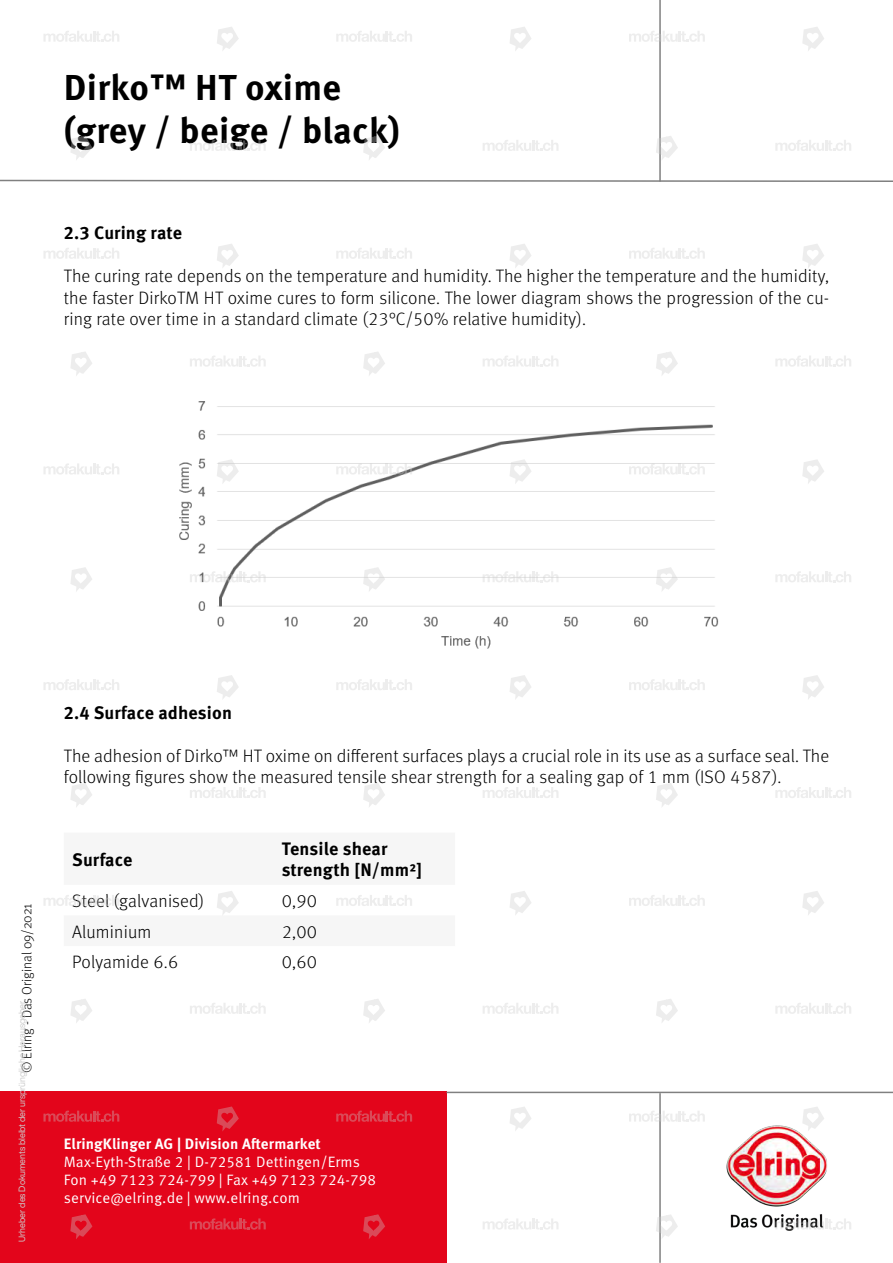
<style>
.page{position:relative;width:893px;height:1263px;background:#fff}
.page>*{position:absolute;margin:0;border:0;box-sizing:border-box;transform-origin:0 0}
.t1{font:700 36px/43.2px "Meta Pro";letter-spacing:.01em;color:#000}
.t2{font:300 18px/21.6px "Meta Pro";letter-spacing:.01em;color:#000;text-align:justify}
.t3{font:700 18px/21.6px "Meta Pro";letter-spacing:.005em;color:#000}
.t4{font:15px/18px "Meta Pro Norm";letter-spacing:.01em;color:#fff}
.t5{font:700 15px "Meta Pro";letter-spacing:.01em;color:#fff}
.t6{font:300 13.5px "Meta Pro";color:#000}
.t7{font:9px "Helvetica Now Display";color:#ccc}
</style>
<div class="page">
<hr style="left:659px;top:0;width:2px;height:182px;background:#808080">
<svg style="left:0;top:179px;width:893px;height:3px"></svg>
<hr style="left:659px;top:1093px;width:2px;height:170px;background:#808080">
<hr style="left:446px;top:1092px;width:447px;height:1px;background:#808080">
<img style="left:727px;top:1126px;width:100px;height:104px">
<img style="left:179px;top:401px;width:540px;height:248px">
<div style="left:0;top:1092px;width:445px;height:171px;background:#e3051b"></div>
<svg style="left:190px;top:1218px;width:76px;height:11px"></svg>
<svg style="left:70px;top:1214px;width:22px;height:25px"></svg>
<svg style="left:483px;top:1218px;width:75px;height:11px"></svg>
<svg style="left:363px;top:1214px;width:22px;height:25px"></svg>
<svg style="left:775px;top:1218px;width:76px;height:11px"></svg>
<svg style="left:656px;top:1214px;width:22px;height:25px"></svg>
<svg style="left:43px;top:1110px;width:76px;height:12px"></svg>
<svg style="left:217px;top:1106px;width:22px;height:25px"></svg>
<svg style="left:190px;top:1003px;width:76px;height:11px"></svg>
<svg style="left:71px;top:999px;width:21px;height:24px"></svg>
<svg style="left:336px;top:1110px;width:76px;height:12px"></svg>
<svg style="left:510px;top:1107px;width:21px;height:24px"></svg>
<svg style="left:483px;top:1003px;width:75px;height:11px"></svg>
<svg style="left:363px;top:999px;width:22px;height:24px"></svg>
<svg style="left:629px;top:1110px;width:76px;height:12px"></svg>
<svg style="left:802px;top:1107px;width:22px;height:24px"></svg>
<svg style="left:775px;top:1003px;width:76px;height:11px"></svg>
<svg style="left:656px;top:999px;width:22px;height:23px"></svg>
<svg style="left:190px;top:787px;width:76px;height:11px"></svg>
<svg style="left:71px;top:783px;width:21px;height:24px"></svg>
<svg style="left:44px;top:891px;width:368px;height:25px"></svg>
<svg style="left:510px;top:891px;width:21px;height:24px"></svg>
<svg style="left:483px;top:787px;width:75px;height:11px"></svg>
<svg style="left:363px;top:783px;width:22px;height:24px"></svg>
<svg style="left:629px;top:895px;width:76px;height:11px"></svg>
<svg style="left:802px;top:891px;width:22px;height:24px"></svg>
<svg style="left:775px;top:787px;width:76px;height:11px"></svg>
<svg style="left:656px;top:783px;width:22px;height:24px"></svg>
<svg style="left:44px;top:679px;width:75px;height:11px"></svg>
<svg style="left:217px;top:675px;width:21px;height:24px"></svg>
<svg style="left:190px;top:571px;width:76px;height:11px"></svg>
<svg style="left:71px;top:567px;width:21px;height:24px"></svg>
<svg style="left:336px;top:679px;width:76px;height:11px"></svg>
<svg style="left:510px;top:675px;width:21px;height:24px"></svg>
<svg style="left:483px;top:571px;width:76px;height:11px"></svg>
<svg style="left:363px;top:567px;width:22px;height:25px"></svg>
<svg style="left:629px;top:679px;width:76px;height:11px"></svg>
<svg style="left:802px;top:675px;width:22px;height:24px"></svg>
<svg style="left:775px;top:571px;width:76px;height:11px"></svg>
<svg style="left:656px;top:567px;width:22px;height:25px"></svg>
<svg style="left:44px;top:463px;width:75px;height:12px"></svg>
<svg style="left:217px;top:459px;width:22px;height:25px"></svg>
<svg style="left:190px;top:356px;width:76px;height:11px"></svg>
<svg style="left:71px;top:352px;width:21px;height:24px"></svg>
<svg style="left:336px;top:463px;width:76px;height:12px"></svg>
<svg style="left:509px;top:459px;width:23px;height:25px"></svg>
<svg style="left:483px;top:356px;width:75px;height:11px"></svg>
<svg style="left:363px;top:352px;width:22px;height:23px"></svg>
<svg style="left:629px;top:463px;width:76px;height:12px"></svg>
<svg style="left:802px;top:460px;width:22px;height:24px"></svg>
<svg style="left:775px;top:356px;width:76px;height:11px"></svg>
<svg style="left:656px;top:352px;width:22px;height:23px"></svg>
<svg style="left:44px;top:248px;width:75px;height:11px"></svg>
<svg style="left:217px;top:244px;width:22px;height:24px"></svg>
<svg style="left:190px;top:140px;width:76px;height:11px"></svg>
<svg style="left:71px;top:136px;width:21px;height:24px"></svg>
<svg style="left:336px;top:248px;width:76px;height:11px"></svg>
<svg style="left:510px;top:244px;width:21px;height:24px"></svg>
<svg style="left:483px;top:140px;width:75px;height:11px"></svg>
<svg style="left:363px;top:136px;width:22px;height:24px"></svg>
<svg style="left:629px;top:248px;width:76px;height:11px"></svg>
<svg style="left:802px;top:244px;width:22px;height:24px"></svg>
<svg style="left:775px;top:140px;width:76px;height:11px"></svg>
<svg style="left:656px;top:136px;width:22px;height:25px"></svg>
<svg style="left:44px;top:31px;width:75px;height:11px"></svg>
<svg style="left:217px;top:27px;width:22px;height:24px"></svg>
<svg style="left:336px;top:31px;width:76px;height:11px"></svg>
<svg style="left:510px;top:27px;width:21px;height:24px"></svg>
<svg style="left:629px;top:31px;width:76px;height:11px"></svg>
<svg style="left:802px;top:27px;width:22px;height:24px"></svg>
<h1 class="t1" style="left:64px;top:63px;width:338px">Dirko™ HT oxime (grey / beige / black)</h1>
<p class="t3" style="left:64px;top:221px;width:120px">2.3 Curing rate</p>
<p class="t2" style="left:64px;top:264px;width:767px">The curing rate depends on the temperature and humidity. The higher the temperature and the humidity, the faster DirkoTM HT oxime cures to form silicone. The lower diagram shows the progression of the cu&shy;ring rate over time in a standard climate (23°C/50% relative humidity).</p>
<p class="t6" style="left:17px;top:1073px;width:171px;rotate:-90deg">© Elring - Das Original 09/2021</p>
<p class="t7" style="left:16px;top:1242px;width:243px;rotate:-90deg">Urheber des Dokuments bleibt der ursprüngliche Herausgeber.</p>
<p class="t3" style="left:64px;top:700px;width:170px">2.4 Surface adhesion</p>
<p class="t2" style="left:64px;top:744px;width:767px">The adhesion of Dirko™ HT oxime on different surfaces plays a crucial role in its use as a surface seal. The following figures show the measured tensile shear strength for a sealing gap of 1 mm (ISO 4587).</p>
<p class="t3" style="left:72px;top:847px;width:62px">Surface</p>
<p class="t3" style="left:282px;top:836px;width:142px">Tensile shear strength [N/mm²]</p>
<p class="t2" style="left:72px;top:889px;width:133px">Steel (galvanised)</p>
<p class="t2" style="left:282px;top:889px;width:37px">0,90</p>
<p class="t2" style="left:72px;top:919px;width:81px">Aluminium</p>
<p class="t2" style="left:282px;top:919px;width:37px">2,00</p>
<p class="t2" style="left:72px;top:950px;width:108px">Polyamide 6.6</p>
<p class="t2" style="left:282px;top:950px;width:37px">0,60</p>
<p class="t5" style="left:64px;top:1132px;width:259px">ElringKlinger AG | Division Aftermarket</p>
<p class="t4" style="left:64px;top:1152px;width:314px">Max-Eyth-Straße 2 | D-72581 Dettingen/Erms<br>Fon +49 7123 724-799 | Fax +49 7123 724-798 service@elring.de | www.elring.com</p>
</div>
